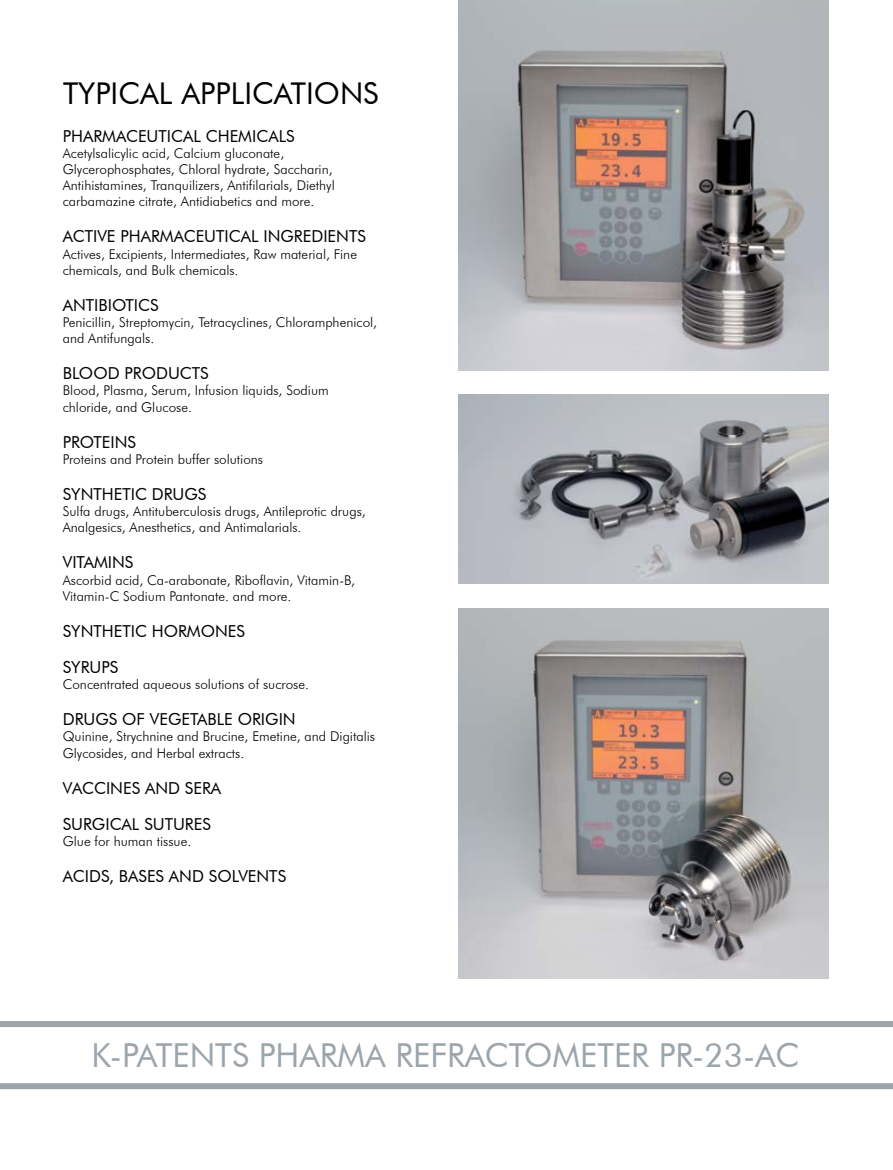
<style>
.page{position:relative;width:893px;height:1170px;background:#fff}
.page>*{position:absolute;margin:0;border:0;box-sizing:border-box;transform-origin:0 0}
.Iso_otsikko_alla{font:33px "Futura BT";color:#9ca5ab}
.otsikko{font:30px "Futura BT";color:#000}
.pikkuotsikot{font:16.5px "Futura BT";color:#000}
.pikkuotsikko{font:16.5px "Futura BT";color:#000}
.leipis_vasentasan{font:300 13.5px/16.2px "Futura BT";color:#000}
</style>
<div class="page">
<div style="left:0;top:1083px;width:893px;height:6px;background:#9ca5ab"></div>
<div style="left:0;top:1020px;width:893px;height:6px;background:#9ca5ab"></div>
<img style="left:458px;top:0;width:370px;height:370px">
<img style="left:458px;top:608px;width:370px;height:370px">
<img style="left:458px;top:395px;width:370px;height:189px">
<p class="otsikko" style="left:63px;top:75px;width:317px">TYPICAL APPLICATIONS</p>
<p class="pikkuotsikot" style="left:63px;top:126px;width:233px">PHARMACEUTICAL CHEMICALS</p>
<p class="leipis_vasentasan" style="left:63px;top:145px;width:274px">Acetylsalicylic acid, Calcium gluconate, Glycerophosphates, Chloral hydrate, Saccharin, Antihistamines, Tranquilizers, Antifilarials, Diethyl carbamazine citrate, Antidiabetics and more.</p>
<p class="pikkuotsikot" style="left:63px;top:226px;width:305px">ACTIVE PHARMACEUTICAL INGREDIENTS</p>
<p class="leipis_vasentasan" style="left:63px;top:245px;width:296px">Actives, Excipients, Intermediates, Raw material, Fine chemicals, and Bulk chemicals.</p>
<p class="pikkuotsikot" style="left:63px;top:295px;width:97px">ANTIBIOTICS</p>
<p class="leipis_vasentasan" style="left:63px;top:314px;width:316px">Penicillin, Streptomycin, Tetracyclines, Chloramphenicol, and Antifungals.</p>
<p class="pikkuotsikot" style="left:63px;top:363px;width:147px">BLOOD PRODUCTS</p>
<p class="leipis_vasentasan" style="left:63px;top:382px;width:268px">Blood, Plasma, Serum, Infusion liquids, Sodium chloride, and Glucose.</p>
<p class="pikkuotsikot" style="left:63px;top:432px;width:75px">PROTEINS</p>
<p class="leipis_vasentasan" style="left:63px;top:451px;width:202px">Proteins and Protein buffer solutions</p>
<p class="pikkuotsikot" style="left:63px;top:484px;width:145px">SYNTHETIC DRUGS</p>
<p class="leipis_vasentasan" style="left:63px;top:503px;width:304px">Sulfa drugs, Antituberculosis drugs, Antileprotic drugs,</p>
<p class="leipis_vasentasan" style="left:63px;top:519px;width:240px">Analgesics, Anesthetics, and Antimalarials.</p>
<p class="pikkuotsikot" style="left:63px;top:552px;width:72px">VITAMINS</p>
<p class="leipis_vasentasan" style="left:63px;top:571px;width:294px">Ascorbid acid, Ca-arabonate, Riboflavin, Vitamin-B,<br>Vitamin-C Sodium Pantonate. and more.</p>
<p class="pikkuotsikot" style="left:63px;top:621px;width:184px">SYNTHETIC HORMONES</p>
<p class="pikkuotsikko" style="left:63px;top:657px;width:57px">SYRUPS</p>
<p class="leipis_vasentasan" style="left:63px;top:676px;width:248px">Concentrated aqueous solutions of sucrose.</p>
<p class="pikkuotsikot" style="left:63px;top:709px;width:234px">DRUGS OF VEGETABLE ORIGIN</p>
<p class="leipis_vasentasan" style="left:63px;top:728px;width:314px">Quinine, Strychnine and Brucine, Emetine, and Digitalis</p>
<p class="leipis_vasentasan" style="left:63px;top:744px;width:183px">Glycosides, and Herbal extracts.</p>
<p class="pikkuotsikot" style="left:63px;top:777px;width:160px">VACCINES AND SERA</p>
<p class="pikkuotsikot" style="left:63px;top:813px;width:150px">SURGICAL SUTURES</p>
<p class="leipis_vasentasan" style="left:63px;top:832px;width:130px">Glue for human tissue.</p>
<p class="pikkuotsikot" style="left:63px;top:865px;width:225px">ACIDS, BASES AND SOLVENTS</p>
<p class="Iso_otsikko_alla" style="left:91px;top:1035px;width:709px">K-PATENTS PHARMA REFRACTOMETER PR-23-AC</p>
</div>
